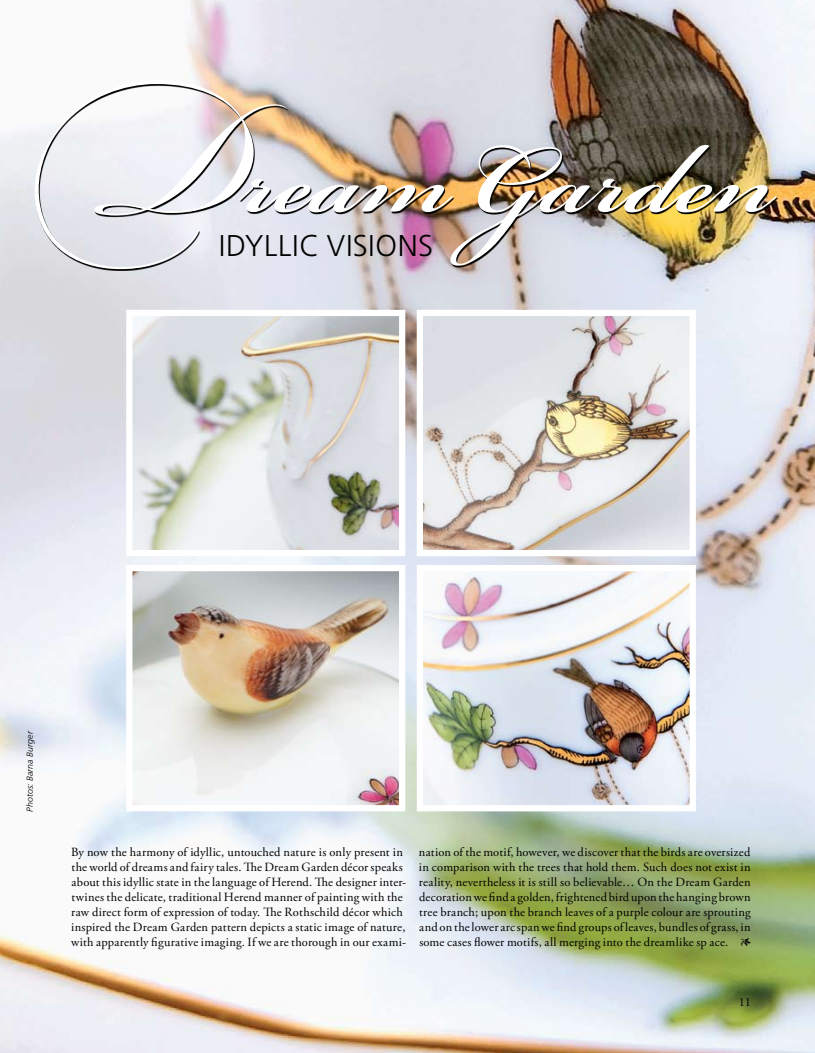
<style>
.page{position:relative;width:815px;height:1053px;background:#fff}
.page>*{position:absolute;margin:0;border:0;box-sizing:border-box;transform-origin:0 0}
.t1{font:600 150px "Bickham Script Pro";color:#fff}
.t2{font:30px "Frutiger MOT Light";letter-spacing:.02em;color:#000}
.t3{font:12.5px/15px "Adobe Garamond Pro";letter-spacing:.02em;color:#000}
.t4{font:italic 8.75px "Frutiger MOT Light";letter-spacing:.02em;color:#000}
</style>
<div class="page">
<img style="left:0;top:0;width:815px;height:1052px">
<img style="left:36px;top:81px;width:742px;height:190px">
<img style="left:133px;top:572px;width:265px;height:232px">
<div style="left:126px;top:565px;width:279px;height:246px;border:6px solid #fff"></div>
<img style="left:424px;top:317px;width:265px;height:232px">
<div style="left:417px;top:310px;width:279px;height:246px;border:6px solid #fff"></div>
<img style="left:133px;top:317px;width:265px;height:232px">
<div style="left:126px;top:310px;width:279px;height:246px;border:6px solid #fff"></div>
<img style="left:424px;top:572px;width:265px;height:232px">
<svg style="left:686px;top:62px;width:64px;height:23px"></svg>
<h1 class="t1" style="left:7px;top:71px;width:769px">Dream Garden</h1>
<h2 class="t2" style="left:219px;top:229px;width:216px">I DYLLIC VISIONS</h2>
<p class="t4" style="left:25px;top:812px;width:82px;rotate:-90deg">Photos: Barna Burger</p>
<p class="t3" style="left:71px;top:845px;width:337px">By now the harmony of idyllic, untouched nature is only present in the world of dreams and fairy tales. The Dream Garden décor speaks about this idyllic state in the language of Herend. The designer inter&shy;twines the delicate, traditional Herend manner of painting with the raw direct form of expression of today. The Rothschild décor which inspired the Dream Garden pattern depicts a static image of nature, with apparently figurative imaging. If we are thorough in our exami-</p>
<p class="t3" style="left:419px;top:845px;width:333px;text-align:justify">nation of the motif, however, we discover that the birds are oversized in comparison with the trees that hold them. Such does not exist in reality, nevertheless it is still so believable… On the Dream Garden decoration we find a golden, frightened bird upon the hanging brown tree branch; upon the branch leaves of a purple colour are sprouting and on the lower arc span we find groups of leaves, bundles of grass, in some cases flower motifs, all merging into the dreamlike sp ace. 1</p>
<p class="t3" style="left:739px;top:995px;width:14px">11</p>
</div>
